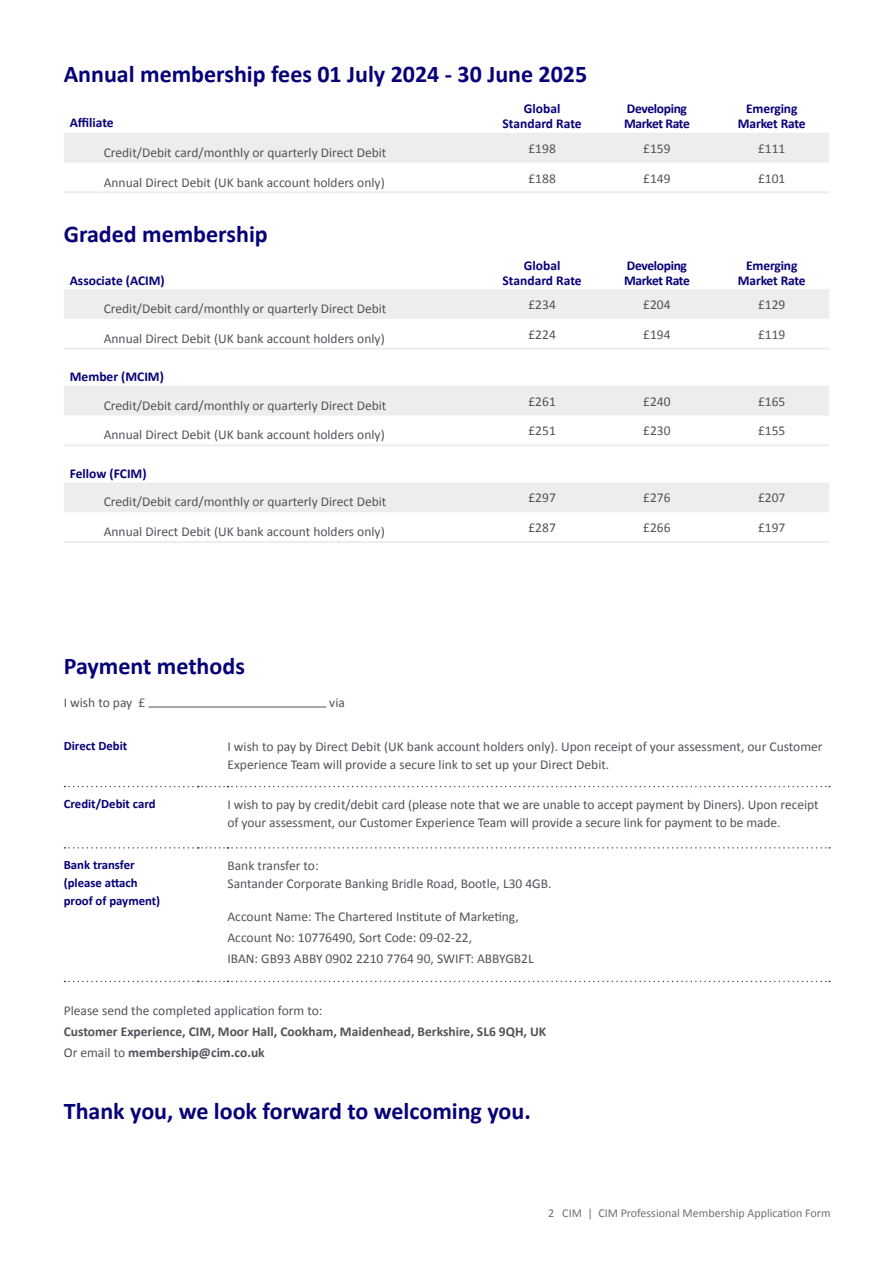
<style>
.page{position:relative;width:893px;height:1263px;background:#fff}
.page>*{position:absolute;margin:0;border:0;box-sizing:border-box;transform-origin:0 0}
.t1{font:700 24px "Calibri";color:#070078}
.t2{font:13.5px/18px "Calibri";color:#50535a}
.t3{font:700 13.5px/15px "Calibri";letter-spacing:-.01em;color:#070078;text-align:center}
.t4{font:700 13.5px/21px "Calibri";color:#50535a}
.t5{font:700 12.75px/18px "Calibri";color:#070078}
.t6{font:12px "Calibri";color:#6e7178}
.s1{font-weight:400}
</style>
<div class="page">
<div style="left:64px;top:133px;width:765px;height:30px;background:#ecedec"></div>
<hr style="left:64px;top:191px;width:421px;height:2px;background:#ecedec">
<hr style="left:485px;top:191px;width:115px;height:2px;background:#ecedec">
<hr style="left:600px;top:191px;width:114px;height:2px;background:#ecedec">
<hr style="left:714px;top:191px;width:115px;height:2px;background:#ecedec">
<svg style="left:64px;top:289px;width:765px;height:223px"></svg>
<hr style="left:64px;top:541px;width:421px;height:2px;background:#ecedec">
<hr style="left:485px;top:541px;width:115px;height:2px;background:#ecedec">
<hr style="left:600px;top:541px;width:114px;height:2px;background:#ecedec">
<hr style="left:714px;top:541px;width:115px;height:2px;background:#ecedec">
<hr style="left:64px;top:348px;width:421px;height:2px;background:#ecedec">
<hr style="left:485px;top:348px;width:115px;height:2px;background:#ecedec">
<hr style="left:600px;top:348px;width:114px;height:2px;background:#ecedec">
<hr style="left:714px;top:348px;width:115px;height:2px;background:#ecedec">
<hr style="left:64px;top:444px;width:421px;height:2px;background:#ecedec">
<hr style="left:485px;top:444px;width:115px;height:2px;background:#ecedec">
<hr style="left:600px;top:444px;width:114px;height:2px;background:#ecedec">
<hr style="left:714px;top:444px;width:115px;height:2px;background:#ecedec">
<hr style="left:148px;top:707px;width:178px;height:1px;background:#50535a">
<svg style="left:65px;top:981px;width:765px;height:1px"></svg>
<svg style="left:65px;top:847px;width:765px;height:1px"></svg>
<svg style="left:65px;top:786px;width:765px;height:1px"></svg>
<h1 class="t1" style="left:64px;top:57px;width:525px">Annual membership fees 01 July 2024 - 30 June 2025</h1>
<p class="t3" style="left:70px;top:115px;width:45px">Affiliate</p>
<p class="t3" style="left:503px;top:100px;width:81px">Global<br>Standard Rate</p>
<p class="t3" style="left:624px;top:100px;width:67px;text-align:left">Developing<br>Market Rate</p>
<p class="t3" style="left:738px;top:100px;width:69px">Emerging<br>Market Rate</p>
<p class="t2" style="left:104px;top:143px;width:284px">Credit/Debit card/monthly or quarterly Direct Debit</p>
<p class="t2" style="left:528px;top:139px;width:29px">£198</p>
<p class="t2" style="left:643px;top:139px;width:29px">£159</p>
<p class="t2" style="left:758px;top:139px;width:29px">£111</p>
<p class="t2" style="left:104px;top:172px;width:283px">Annual Direct Debit (UK bank account holders only)</p>
<p class="t2" style="left:528px;top:168px;width:29px">£188</p>
<p class="t2" style="left:643px;top:168px;width:29px">£149</p>
<p class="t2" style="left:758px;top:168px;width:29px">£101</p>
<h1 class="t1" style="left:64px;top:217px;width:205px">Graded membership</h1>
<p class="t3" style="left:70px;top:272px;width:97px">Associate (ACIM)</p>
<p class="t3" style="left:503px;top:257px;width:81px">Global<br>Standard Rate</p>
<p class="t3" style="left:624px;top:257px;width:67px;text-align:left">Developing<br>Market Rate</p>
<p class="t3" style="left:738px;top:257px;width:69px">Emerging<br>Market Rate</p>
<p class="t2" style="left:104px;top:299px;width:284px">Credit/Debit card/monthly or quarterly Direct Debit</p>
<p class="t2" style="left:528px;top:295px;width:29px">£234</p>
<p class="t2" style="left:643px;top:295px;width:29px">£204</p>
<p class="t2" style="left:758px;top:295px;width:29px">£129</p>
<p class="t2" style="left:104px;top:329px;width:283px">Annual Direct Debit (UK bank account holders only)</p>
<p class="t2" style="left:528px;top:325px;width:29px">£224</p>
<p class="t2" style="left:643px;top:325px;width:29px">£194</p>
<p class="t2" style="left:758px;top:325px;width:29px">£119</p>
<p class="t3" style="left:70px;top:369px;width:96px">Member (MCIM)</p>
<p class="t2" style="left:104px;top:396px;width:284px">Credit/Debit card/monthly or quarterly Direct Debit</p>
<p class="t2" style="left:528px;top:392px;width:29px">£261</p>
<p class="t2" style="left:643px;top:392px;width:29px">£240</p>
<p class="t2" style="left:758px;top:392px;width:29px">£165</p>
<p class="t2" style="left:104px;top:425px;width:283px">Annual Direct Debit (UK bank account holders only)</p>
<p class="t2" style="left:528px;top:421px;width:29px">£251</p>
<p class="t2" style="left:643px;top:421px;width:29px">£230</p>
<p class="t2" style="left:758px;top:421px;width:29px">£155</p>
<p class="t3" style="left:70px;top:465px;width:78px">Fellow (FCIM)</p>
<p class="t2" style="left:104px;top:492px;width:284px">Credit/Debit card/monthly or quarterly Direct Debit</p>
<p class="t2" style="left:528px;top:488px;width:29px">£297</p>
<p class="t2" style="left:643px;top:488px;width:29px">£276</p>
<p class="t2" style="left:758px;top:488px;width:29px">£207</p>
<p class="t2" style="left:104px;top:522px;width:283px">Annual Direct Debit (UK bank account holders only)</p>
<p class="t2" style="left:528px;top:518px;width:29px">£287</p>
<p class="t2" style="left:643px;top:518px;width:29px">£266</p>
<p class="t2" style="left:758px;top:518px;width:29px">£197</p>
<h1 class="t1" style="left:64px;top:649px;width:183px">Payment methods</h1>
<p class="t2" style="left:64px;top:693px;width:83px">I wish to pay £</p>
<p class="t2" style="left:329px;top:693px;width:17px">via</p>
<p class="t5" style="left:64px;top:736px;width:65px">Direct Debit</p>
<p class="t2" style="left:227px;top:736px;width:597px">I wish to pay by Direct Debit (UK bank account holders only). Upon receipt of your assessment, our Customer<br>Experience Team will provide a secure link to set up your Direct Debit.</p>
<p class="t5" style="left:64px;top:794px;width:93px">Credit/Debit card</p>
<p class="t2" style="left:227px;top:795px;width:593px">I wish to pay by credit/debit card (please note that we are unable to accept payment by Diners). Upon receipt of your assessment, our Customer Experience Team will provide a secure link for payment to be made.</p>
<p class="t5" style="left:64px;top:856px;width:98px">Bank transfer (please attach proof of payment)</p>
<p class="t2" style="left:227px;top:856px;width:326px">Bank transfer to:<br>Santander Corporate Banking Bridle Road, Bootle, L30 4GB.</p>
<p class="t2" style="left:227px;top:905px;width:308px;line-height:21px">Account Name: The Chartered Institute of Marketing,<br>Account No: 10776490, Sort Code: 09-02-22,<br>IBAN: GB93 ABBY 0902 2210 7764 90, SWIFT: ABBYGB2L</p>
<p class="t2" style="left:64px;top:1001px;width:260px">Please send the completed application form to:</p>
<p class="t4" style="left:64px;top:1021px;width:484px">Customer Experience, CIM, Moor Hall, Cookham, Maidenhead, Berkshire, SL6 9QH, UK<br><span class="s1">Or email to</span> membership@cim.co.uk</p>
<h1 class="t1" style="left:64px;top:1094px;width:468px">Thank you, we look forward to welcoming you.</h1>
<p class="t6" style="left:548px;top:1205px;width:284px">2 CIM | CIM Professional Membership Application Form</p>
</div>
